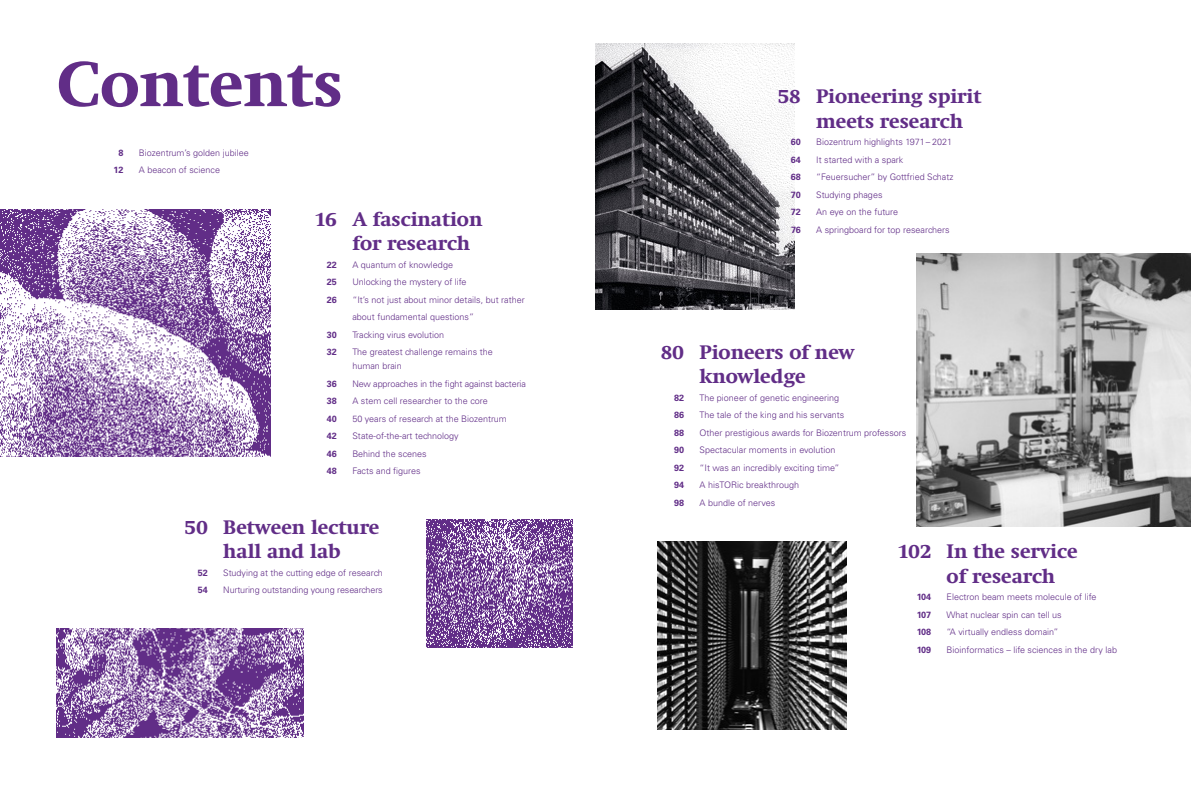
<style>
.page{position:relative;width:1191px;height:794px;background:#fff}
.page>*{position:absolute;margin:0;border:0;box-sizing:border-box;transform-origin:0 0}
.t1{font:700 65px "Swift Neue LT Pro";color:#612d87}
.t2{font:700 20px/24.5px "Swift Neue LT Pro";color:#612d87}
.t3{font:300 9px/17.5px "Univers";color:#612d87}
.t4{font:700 9px "Univers";color:#612d87}
</style>
<div class="page">
<img style="left:0;top:209px;width:270px;height:247px">
<img style="left:595px;top:43px;width:199px;height:267px">
<img style="left:427px;top:519px;width:145px;height:128px">
<img style="left:917px;top:254px;width:274px;height:272px">
<img style="left:658px;top:541px;width:188px;height:188px">
<img style="left:57px;top:628px;width:246px;height:109px">
<h1 class="t1" style="left:57px;top:46px;width:288px">Contents</h1>
<p class="t4" style="left:119px;top:147px;width:7px">8</p>
<p class="t3" style="left:139px;top:144px;width:111px">Biozentrum’s golden jubilee</p>
<p class="t4" style="left:114px;top:165px;width:12px">12</p>
<p class="t3" style="left:139px;top:161px;width:83px">A beacon of science</p>
<h2 class="t2" style="left:352px;top:207px;width:132px;text-indent:-37px">16 A fascination for research</h2>
<p class="t4" style="left:327px;top:259px;width:12px">22</p>
<p class="t3" style="left:352px;top:256px;width:102px">A quantum of knowledge</p>
<p class="t4" style="left:327px;top:277px;width:12px">25</p>
<p class="t3" style="left:352px;top:273px;width:116px">Unlocking the mystery of life</p>
<p class="t4" style="left:327px;top:294px;width:12px">26</p>
<p class="t3" style="left:352px;top:291px;width:174px">“It’s not just about minor details, but rather about fundamental questions”</p>
<p class="t4" style="left:327px;top:329px;width:12px">30</p>
<p class="t3" style="left:352px;top:326px;width:93px">Tracking virus evolution</p>
<p class="t4" style="left:327px;top:347px;width:12px">32</p>
<p class="t3" style="left:352px;top:345px;width:142px;line-height:14px">The greatest challenge remains the human brain</p>
<p class="t4" style="left:327px;top:378px;width:12px">36</p>
<p class="t3" style="left:352px;top:375px;width:175px">New approaches in the fight against bacteria</p>
<p class="t4" style="left:327px;top:396px;width:12px">38</p>
<p class="t3" style="left:352px;top:392px;width:137px">A stem cell researcher to the core</p>
<p class="t4" style="left:327px;top:413px;width:12px">40</p>
<p class="t3" style="left:352px;top:410px;width:156px">50 years of research at the Biozentrum</p>
<p class="t4" style="left:327px;top:431px;width:12px">42</p>
<p class="t3" style="left:352px;top:427px;width:108px">State-of-the-art technology</p>
<p class="t4" style="left:327px;top:448px;width:12px">46</p>
<p class="t3" style="left:352px;top:445px;width:76px">Behind the scenes</p>
<p class="t4" style="left:327px;top:466px;width:12px">48</p>
<p class="t3" style="left:352px;top:462px;width:70px">Facts and figures</p>
<h2 class="t2" style="left:185px;top:515px;width:196px;text-align:center">50 Between lecture hall and lab</h2>
<p class="t4" style="left:198px;top:567px;width:12px">52</p>
<p class="t3" style="left:223px;top:564px;width:161px">Studying at the cutting edge of research</p>
<p class="t4" style="left:198px;top:585px;width:12px">54</p>
<p class="t3" style="left:223px;top:581px;width:161px">Nurturing outstanding young researchers</p>
<h2 class="t2" style="left:816px;top:84px;width:167px;text-indent:-38px">58 Pioneering spirit meets research</h2>
<p class="t4" style="left:791px;top:137px;width:12px">60</p>
<p class="t3" style="left:816px;top:133px;width:137px">Biozentrum highlights 1971 – 2021</p>
<p class="t4" style="left:791px;top:154px;width:12px">64</p>
<p class="t3" style="left:816px;top:151px;width:89px">It started with a spark</p>
<p class="t4" style="left:791px;top:172px;width:12px">68</p>
<p class="t3" style="left:816px;top:168px;width:139px">“Feuersucher” by Gottfried Schatz</p>
<p class="t4" style="left:791px;top:189px;width:12px">70</p>
<p class="t3" style="left:816px;top:186px;width:68px">Studying phages</p>
<p class="t4" style="left:791px;top:207px;width:12px">72</p>
<p class="t3" style="left:816px;top:203px;width:83px">An eye on the future</p>
<p class="t4" style="left:791px;top:224px;width:11px">76</p>
<p class="t3" style="left:816px;top:221px;width:135px">A springboard for top researchers</p>
<h2 class="t2" style="left:661px;top:340px;width:195px;text-align:center">80 Pioneers of new knowledge</h2>
<p class="t4" style="left:674px;top:392px;width:12px">82</p>
<p class="t3" style="left:699px;top:389px;width:141px">The pioneer of genetic engineering</p>
<p class="t4" style="left:674px;top:410px;width:12px">86</p>
<p class="t3" style="left:699px;top:406px;width:146px">The tale of the king and his servants</p>
<p class="t4" style="left:674px;top:427px;width:12px">88</p>
<p class="t3" style="left:699px;top:424px;width:208px">Other prestigious awards for Biozentrum professors</p>
<p class="t4" style="left:674px;top:445px;width:12px">90</p>
<p class="t3" style="left:699px;top:441px;width:137px">Spectacular moments in evolution</p>
<p class="t4" style="left:674px;top:462px;width:12px">92</p>
<p class="t3" style="left:699px;top:459px;width:141px">“It was an incredibly exciting time”</p>
<p class="t4" style="left:674px;top:480px;width:12px">94</p>
<p class="t3" style="left:699px;top:476px;width:101px">A hisTORic breakthrough</p>
<p class="t4" style="left:674px;top:497px;width:12px">98</p>
<p class="t3" style="left:699px;top:494px;width:77px">A bundle of nerves</p>
<h2 class="t2" style="left:946px;top:539px;width:132px;text-indent:-48px">102 In the service of research</h2>
<p class="t4" style="left:916px;top:592px;width:16px">104</p>
<p class="t3" style="left:946px;top:588px;width:151px">Electron beam meets molecule of life</p>
<p class="t4" style="left:916px;top:609px;width:16px">107</p>
<p class="t3" style="left:946px;top:606px;width:117px">What nuclear spin can tell us</p>
<p class="t4" style="left:916px;top:627px;width:16px">108</p>
<p class="t3" style="left:946px;top:623px;width:113px">“A virtually endless domain”</p>
<p class="t4" style="left:916px;top:644px;width:16px">109</p>
<p class="t3" style="left:946px;top:641px;width:172px">Bioinformatics – life sciences in the dry lab</p>
</div>
